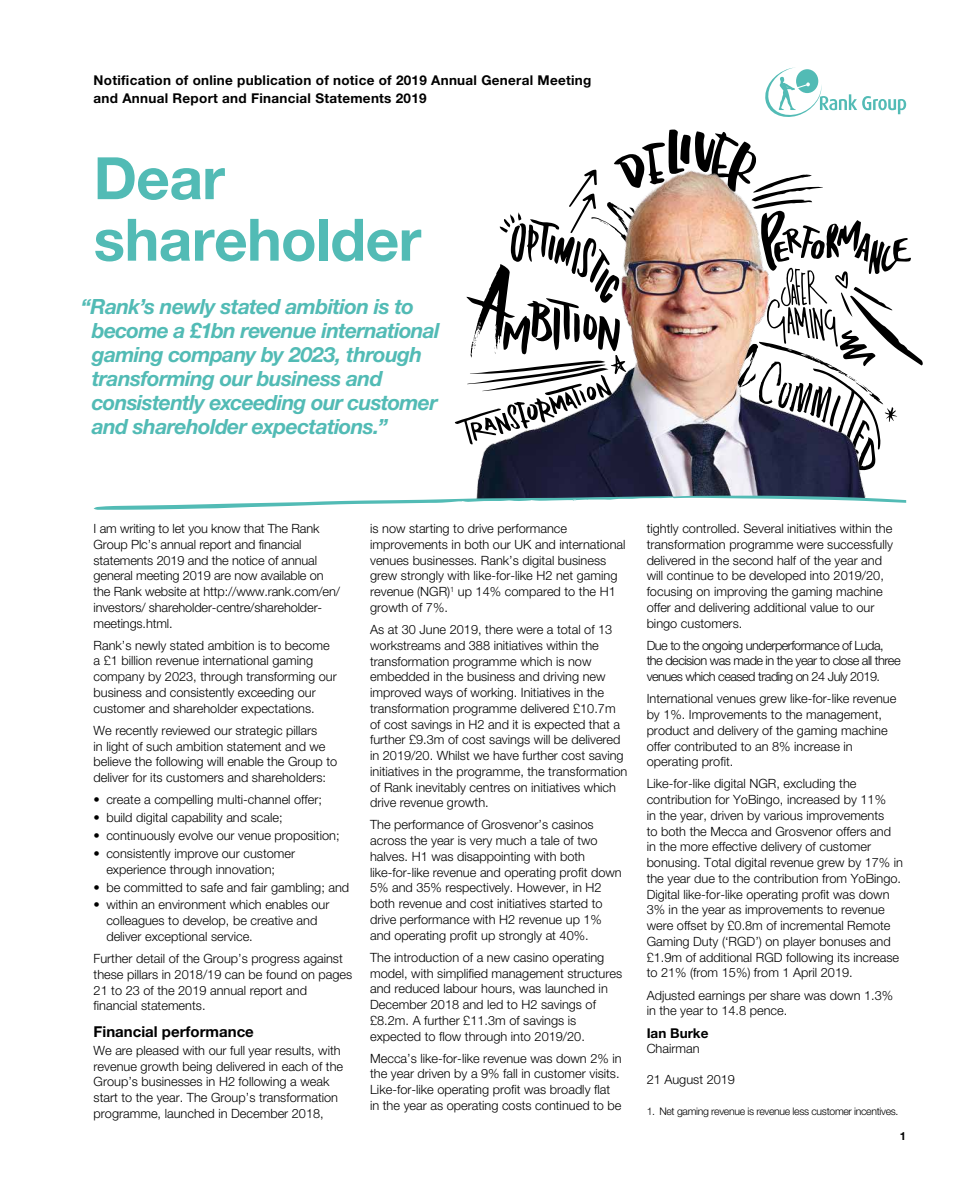
<style>
.page{position:relative;width:970px;height:1191px;background:#fff}
.page>*{position:absolute;margin:0;border:0;box-sizing:border-box;transform-origin:0 0}
.t1{font:700 58.5px/61.5px "Helvetica Neue LT Std";letter-spacing:-.01em;color:#52bbb5}
.t2{font:italic 700 21px/24px "Helvetica Neue LT Std";letter-spacing:-.03em;color:#52bbb5}
.t3{font:700 15px "Helvetica Neue LT Std";color:#000}
.t4{font:700 13.5px/18px "Helvetica Neue LT Std";letter-spacing:.02em;color:#000}
.t5{font:700 13.5px "Helvetica Neue LT Std";color:#000}
.t6{font:300 12.75px/15.8px "Helvetica Neue LT Std";color:#000}
.t7{font:300 12.75px/15.8px "Helvetica Neue LT Std";letter-spacing:-.04em;color:#000}
.t8{font:700 11.25px "Helvetica Neue LT Std";color:#000}
.t9{font:300 10.5px "Helvetica Neue LT Std";letter-spacing:-.03em;color:#000}
.s1{font-weight:400}
</style>
<div class="page">
<svg style="left:614px;top:129px;width:308px;height:292px"></svg>
<img style="left:454px;top:169px;width:436px;height:326px">
<svg style="left:765px;top:67px;width:141px;height:50px"></svg>
<svg style="left:94px;top:495px;width:813px;height:15px"></svg>
<p class="t4" style="left:94px;top:71px;width:499px">Notification of online publication of notice of 2019 Annual General Meeting and Annual Report and Financial Statements 2019</p>
<h1 class="t1" style="left:94px;top:146px;width:329px">Dear shareholder</h1>
<h2 class="t2" style="left:92px;top:294px;width:349px;text-indent:-11px">“Rank’s newly stated ambition is to become a £1bn revenue international gaming company by 2023, through transforming our business and consistently exceeding our customer and shareholder expectations.”</h2>
<p class="t6" style="left:94px;top:520px;width:248px">I am writing to let you know that The Rank Group Plc’s annual report and financial statements 2019 and the notice of annual general meeting 2019 are now available on the Rank website at http://www.rank.com/en/ investors/ shareholder-centre/shareholder&shy;meetings.html.</p>
<p class="t6" style="left:94px;top:637px;width:245px">Rank’s newly stated ambition is to become a £1 billion revenue international gaming company by 2023, through transforming our business and consistently exceeding our customer and shareholder expectations.</p>
<p class="t6" style="left:94px;top:722px;width:245px">We recently reviewed our strategic pillars<br>in light of such ambition statement and we believe the following will enable the Group to deliver for its customers and shareholders:</p>
<p class="t6" style="left:94px;top:791px;width:230px"><span class="s1">•</span> create a compelling multi-channel offer;</p>
<p class="t6" style="left:94px;top:809px;width:190px"><span class="s1">•</span> build digital capability and scale;</p>
<p class="t6" style="left:94px;top:827px;width:247px"><span class="s1">•</span> continuously evolve our venue proposition;</p>
<p class="t6" style="left:94px;top:845px;width:203px;text-align:center"><span class="s1">•</span> consistently improve our customer experience through innovation;</p>
<p class="t6" style="left:94px;top:879px;width:257px"><span class="s1">•</span> be committed to safe and fair gambling; and</p>
<p class="t6" style="left:106px;top:896px;width:224px;text-indent:-13px"><span class="s1">•</span> within an environment which enables our colleagues to develop, be creative and deliver exceptional service.</p>
<p class="t6" style="left:94px;top:950px;width:260px">Further detail of the Group’s progress against these pillars in 2018/19 can be found on pages 21 to 23 of the 2019 annual report and financial statements.</p>
<p class="t3" style="left:94px;top:1022px;width:162px">Financial performance</p>
<p class="t6" style="left:94px;top:1042px;width:251px">We are pleased with our full year results, with revenue growth being delivered in each of the Group’s businesses in H2 following a weak start to the year. The Group’s transformation programme, launched in December 2018,</p>
<p class="t6" style="left:370px;top:520px;width:257px">is now starting to drive performance improvements in both our UK and international venues businesses. Rank’s digital business grew strongly with like-for-like H2 net gaming revenue (NGR)<sup>1</sup> up 14% compared to the H1 growth of 7%.</p>
<p class="t6" style="left:370px;top:621px;width:259px">As at 30 June 2019, there were a total of 13 workstreams and 388 initiatives within the transformation programme which is now embedded in the business and driving new improved ways of working. Initiatives in the transformation programme delivered £10.7m of cost savings in H2 and it is expected that a further £9.3m of cost savings will be delivered in 2019/20. Whilst we have further cost saving initiatives in the programme, the transformation of Rank inevitably centres on initiatives which drive revenue growth.</p>
<p class="t6" style="left:370px;top:816px;width:253px">The performance of Grosvenor’s casinos across the year is very much a tale of two halves. H1 was disappointing with both like-for-like revenue and operating profit down 5% and 35% respectively. However, in H2 both revenue and cost initiatives started to drive performance with H2 revenue up 1% and operating profit up strongly at 40%.</p>
<p class="t6" style="left:370px;top:949px;width:253px">The introduction of a new casino operating model, with simplified management structures and reduced labour hours, was launched in December 2018 and led to H2 savings of £8.2m. A further £11.3m of savings is expected to flow through into 2019/20.</p>
<p class="t6" style="left:370px;top:1050px;width:253px">Mecca’s like-for-like revenue was down 2% in the year driven by a 9% fall in customer visits.<br>Like-for-like operating profit was broadly flat in the year as operating costs continued to be</p>
<p class="t6" style="left:646px;top:520px;width:248px">tightly controlled. Several initiatives within the transformation programme were successfully delivered in the second half of the year and will continue to be developed into 2019/20, focusing on improving the gaming machine offer and delivering additional value to our bingo customers.</p>
<p class="t7" style="left:646px;top:637px;width:255px">Due to the ongoing underperformance of Luda, the decision was made in the year to close all three venues which ceased trading on 24 July 2019.</p>
<p class="t6" style="left:646px;top:690px;width:251px">International venues grew like-for-like revenue by 1%. Improvements to the management, product and delivery of the gaming machine offer contributed to an 8% increase in operating profit.</p>
<p class="t6" style="left:646px;top:775px;width:258px">Like-for-like digital NGR, excluding the contribution for YoBingo, increased by 11%<br>in the year, driven by various improvements<br>to both the Mecca and Grosvenor offers and in the more effective delivery of customer bonusing. Total digital revenue grew by 17% in the year due to the contribution from YoBingo.<br>Digital like-for-like operating profit was down 3% in the year as improvements to revenue were offset by £0.8m of incremental Remote Gaming Duty (‘RGD’) on player bonuses and £1.9m of additional RGD following its increase to 21% (from 15%) from 1 April 2019.</p>
<p class="t6" style="left:646px;top:987px;width:248px">Adjusted earnings per share was down 1.3% in the year to 14.8 pence.</p>
<p class="t5" style="left:646px;top:1024px;width:63px">Ian Burke</p>
<p class="t6" style="left:646px;top:1040px;width:54px">Chairman</p>
<p class="t6" style="left:646px;top:1071px;width:90px">21 August 2019</p>
<p class="t9" style="left:646px;top:1104px;width:253px">1. Net gaming revenue is revenue less customer incentives.</p>
<p class="t8" style="left:899px;top:1129px;width:8px">1</p>
</div>
